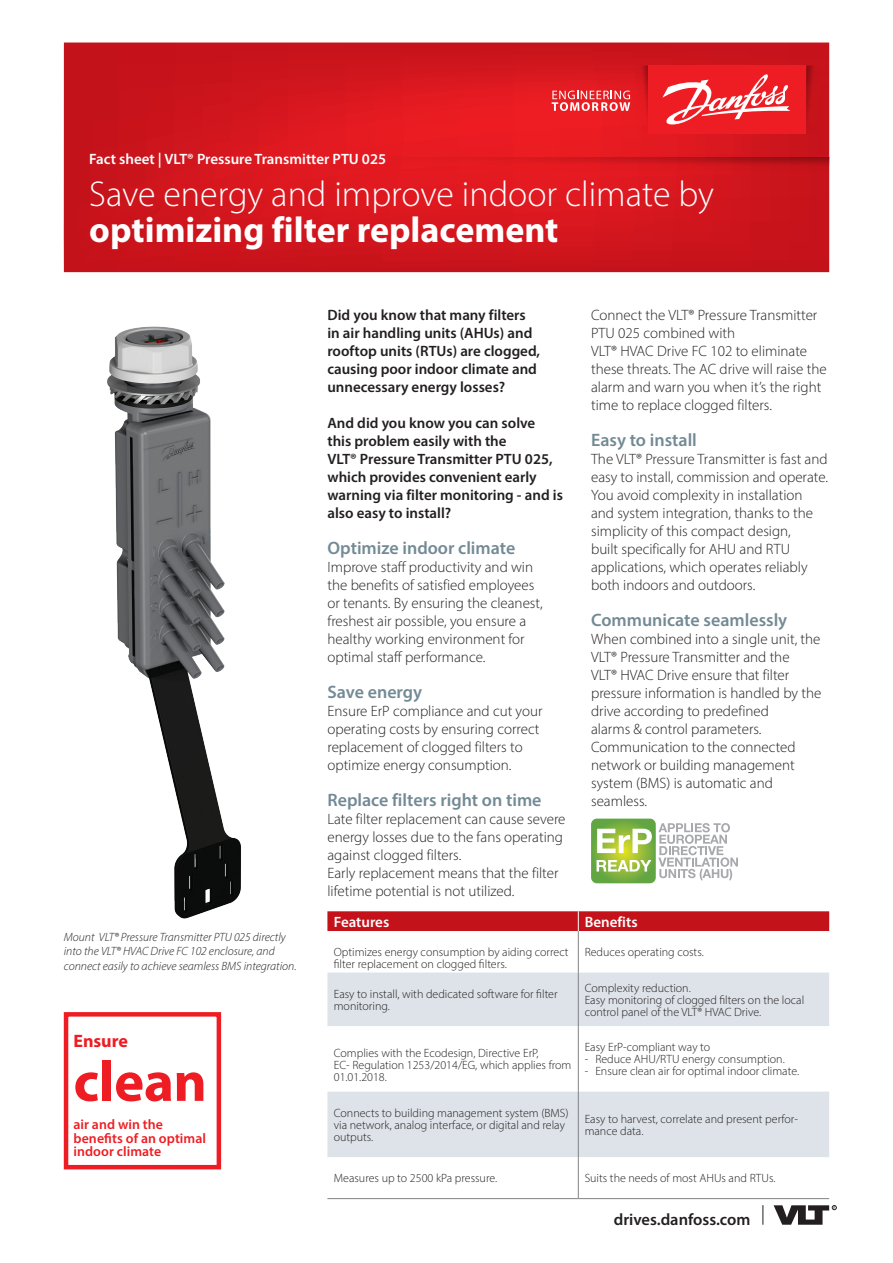
<style>
.page{position:relative;width:893px;height:1263px;background:#fff}
.page>*{position:absolute;margin:0;border:0;box-sizing:border-box;transform-origin:0 0}
.t1{font:700 57px "Myriad Pro";letter-spacing:-.005em;color:#ee1d23}
.Product_name__front{font:300 36px/36px "Myriad Pro";color:#fff}
.Subheading_10_12_Gre{font:600 18px "Myriad Pro";color:#738a95}
.t2{font:700 18px "Myriad Pro";color:#ee1d23}
.DD_URL_Black{font:600 16.5px "Myriad Pro";color:#231f20}
.Body_text{font:300 15px/18px "Myriad Pro";color:#231f20}
.Body_text-2{font:600 15px/18px "Myriad Pro";color:#231f20}
.DD_Front_page__Docum{font:600 15px "Myriad Pro";color:#fff}
.Table_Text{font:600 15px "Myriad Pro";color:#fff}
.t3{font:600 13.8px "Myriad Pro";letter-spacing:.005em;color:#ee1d23}
.t4{font:300 12px/12px "Myriad Pro";color:#231f20}
.Body_text-3{font:italic 300 12px/14.4px "Myriad Pro";color:#231f20}
.s1{font-weight:700}
</style>
<div class="page">
<svg style="left:64px;top:43px;width:765px;height:229px;background:#d3151d"></svg>
<svg style="left:806px;top:66px;width:13px;height:68px"></svg>
<svg style="left:636px;top:66px;width:12px;height:68px"></svg>
<div style="left:648px;top:66px;width:158px;height:68px;background:#ee1d23"></div>
<svg style="left:552px;top:91px;width:78px;height:20px;background:#f06b6f"></svg>
<svg style="left:662px;top:74px;width:128px;height:51px"></svg>
<svg style="left:332px;top:157px;width:497px;height:13px;background:#d4171d"></svg>
<svg style="left:774px;top:1205px;width:62px;height:20px"></svg>
<svg style="left:762px;top:1205px;width:1px;height:20px"></svg>
<svg style="left:327px;top:972px;width:502px;height:185px;fill:#dde3e8"></svg>
<div style="left:327px;top:911px;width:502px;height:20px;background:#c4121a"></div>
<hr style="left:578px;top:931px;width:1px;height:41px;background:#808285">
<hr style="left:578px;top:972px;width:1px;height:54px;background:#808285">
<hr style="left:578px;top:1026px;width:1px;height:65px;background:#808285">
<hr style="left:578px;top:1091px;width:1px;height:66px;background:#808285">
<hr style="left:578px;top:1157px;width:1px;height:41px;background:#808285">
<hr style="left:327px;top:1198px;width:251px;height:1px;background:#808285">
<hr style="left:578px;top:1198px;width:251px;height:1px;background:#808285">
<div style="left:64px;top:1012px;width:157px;height:157px;border:4px solid #ee1d23"></div>
<svg style="left:591px;top:819px;width:147px;height:64px"></svg>
<img style="left:107px;top:326px;width:134px;height:593px">
<p class="DD_Front_page__Docum" style="left:89px;top:150px;width:298px">Fact sheet | VLT® Pressure Transmitter PTU 025</p>
<p class="Product_name__front" style="left:89px;top:175px;width:626px">Save energy and improve indoor climate by <span class="s1">optimizing filter replacement</span></p>
<p class="Body_text-3" style="left:64px;top:930px;width:234px">Mount VLT® Pressure Transmitter PTU 025 directly into the VLT® HVAC Drive FC 102 enclosure, and connect easily to achieve seamless BMS integration.</p>
<p class="t2" style="left:73px;top:1029px;width:56px">Ensure</p>
<p class="t1" style="left:73px;top:1044px;width:135px">clean</p>
<p class="t3" style="left:73px;top:1115px;width:91px">air and win the</p>
<p class="t3" style="left:73px;top:1129px;width:134px">benefits of an optimal</p>
<p class="t3" style="left:73px;top:1143px;width:89px">indoor climate</p>
<p class="Body_text-2" style="left:327px;top:306px;width:214px">Did you know that many filters in air handling units (AHUs) and rooftop units (RTUs) are clogged, causing poor indoor climate and unnecessary energy losses?</p>
<p class="Body_text-2" style="left:327px;top:414px;width:237px">And did you know you can solve this problem easily with the<br>VLT® Pressure Transmitter PTU 025, which provides convenient early warning via filter monitoring - and is also easy to install?</p>
<p class="Subheading_10_12_Gre" style="left:327px;top:537px;width:189px">Optimize indoor climate</p>
<p class="Body_text" style="left:327px;top:558px;width:217px">Improve staff productivity and win the benefits of satisfied employees or tenants. By ensuring the cleanest, freshest air possible, you ensure a healthy working environment for optimal staff performance.</p>
<p class="Subheading_10_12_Gre" style="left:327px;top:681px;width:96px">Save energy</p>
<p class="Body_text" style="left:327px;top:702px;width:217px">Ensure ErP compliance and cut your operating costs by ensuring correct replacement of clogged filters to optimize energy consumption.</p>
<p class="Subheading_10_12_Gre" style="left:327px;top:789px;width:216px">Replace filters right on time</p>
<p class="Body_text" style="left:327px;top:810px;width:240px">Late filter replacement can cause severe energy losses due to the fans operating against clogged filters.<br>Early replacement means that the filter lifetime potential is not utilized.</p>
<p class="Body_text" style="left:591px;top:306px;width:237px">Connect the VLT® Pressure Transmitter PTU 025 combined with<br>VLT® HVAC Drive FC 102 to eliminate these threats. The AC drive will raise the alarm and warn you when it’s the right time to replace clogged filters.</p>
<p class="Subheading_10_12_Gre" style="left:591px;top:429px;width:107px">Easy to install</p>
<p class="Body_text" style="left:591px;top:450px;width:239px">The VLT® Pressure Transmitter is fast and easy to install, commission and operate.<br>You avoid complexity in installation and system integration, thanks to the simplicity of this compact design,<br>built specifically for AHU and RTU applications, which operates reliably both indoors and outdoors.</p>
<p class="Subheading_10_12_Gre" style="left:591px;top:609px;width:198px">Communicate seamlessly</p>
<p class="Body_text" style="left:591px;top:630px;width:232px">When combined into a single unit, the VLT® Pressure Transmitter and the<br>VLT® HVAC Drive ensure that filter pressure information is handled by the drive according to predefined<br>alarms &amp; control parameters.</p>
<p class="Body_text" style="left:591px;top:738px;width:206px">Communication to the connected network or building management system (BMS) is automatic and seamless.</p>
<p class="Table_Text" style="left:334px;top:912px;width:57px">Features</p>
<p class="Table_Text" style="left:585px;top:912px;width:54px">Benefits</p>
<p class="t4" style="left:334px;top:946px;width:236px">Optimizes energy consumption by aiding correct filter replacement on clogged filters.</p>
<p class="t4" style="left:585px;top:946px;width:121px">Reduces operating costs.</p>
<p class="t4" style="left:334px;top:988px;width:225px">Easy to install, with dedicated software for filter monitoring.</p>
<p class="t4" style="left:585px;top:982px;width:108px">Complexity reduction.</p>
<p class="t4" style="left:585px;top:994px;width:221px">Easy monitoring of clogged filters on the local control panel of the VLT® HVAC Drive.</p>
<p class="t4" style="left:334px;top:1047px;width:239px">Complies with the Ecodesign, Directive ErP,<br>EC- Regulation 1253/2014/EG, which applies from<br>01.01.2018.</p>
<p class="t4" style="left:585px;top:1041px;width:127px">Easy ErP-compliant way to</p>
<p class="t4" style="left:585px;top:1053px;width:202px">- Reduce AHU/RTU energy consumption.</p>
<p class="t4" style="left:585px;top:1065px;width:216px">- Ensure clean air for optimal indoor climate.</p>
<p class="t4" style="left:334px;top:1107px;width:236px">Connects to building management system (BMS) via network, analog interface, or digital and relay outputs.</p>
<p class="t4" style="left:585px;top:1113px;width:215px">Easy to harvest, correlate and present perfor&shy;mance data.</p>
<p class="t4" style="left:334px;top:1172px;width:165px">Measures up to 2500 kPa pressure.</p>
<p class="t4" style="left:585px;top:1172px;width:192px">Suits the needs of most AHUs and RTUs.</p>
<p class="DD_URL_Black" style="left:614px;top:1209px;width:138px">drives.danfoss.com</p>
</div>
